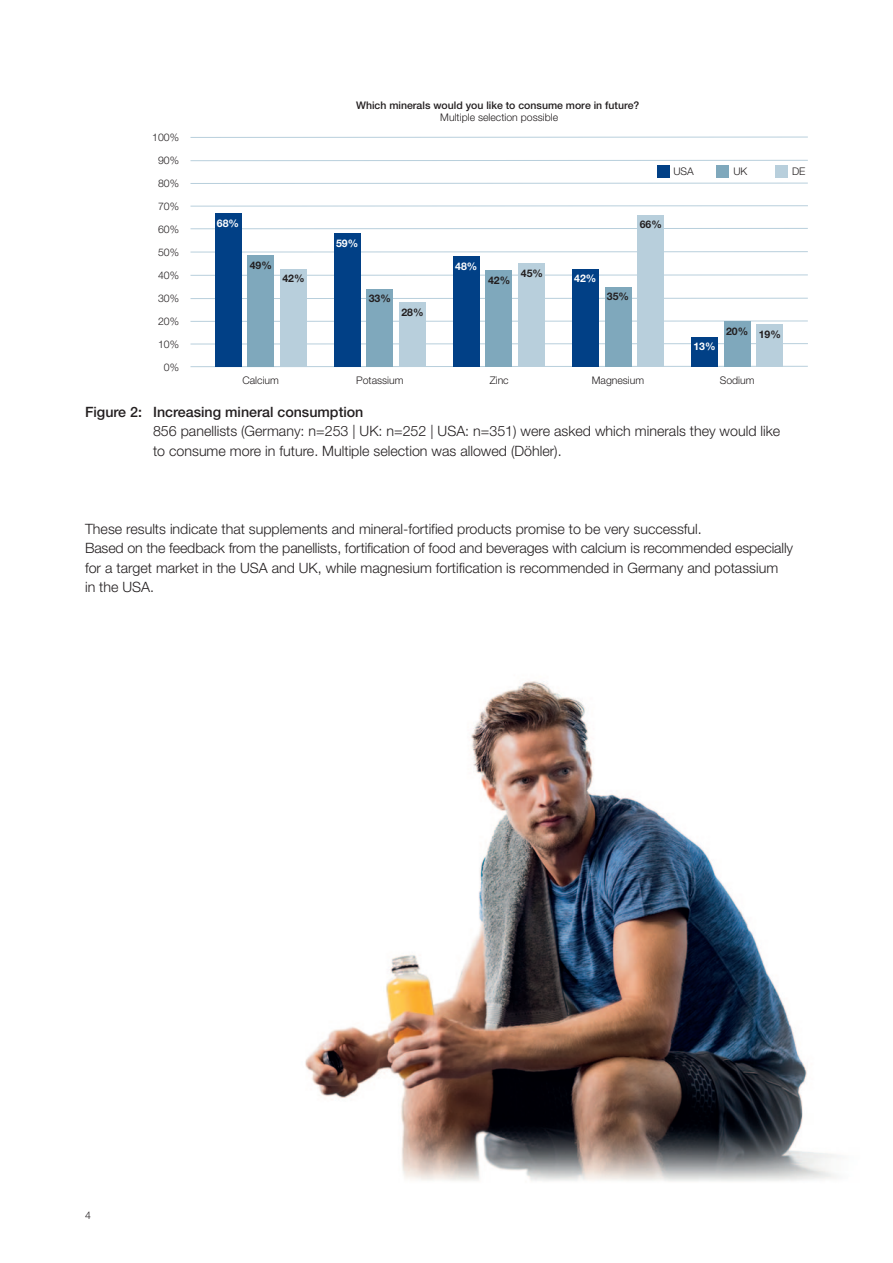
<style>
.page{position:relative;width:893px;height:1263px;background:#fff}
.page>*{position:absolute;margin:0;border:0;box-sizing:border-box;transform-origin:0 0}
.t1{font:300 14.25px/19.5px "Helvetica Neue";color:#231f20}
.t2{font:500 14.25px "Helvetica Neue";color:#231f20}
.t3{font:300 10.5px/23px "Helvetica Neue";color:#231f20;text-align:right}
.t4{font:500 10.5px/12.6px "Helvetica Neue";color:#231f20;text-align:center}
.t5{font:700 10.5px "Helvetica Neue";color:#231f20}
.t6{font:700 10.5px "Helvetica Neue";color:#fff}
.s1{font-weight:300}
</style>
<div class="page">
<img style="left:305px;top:681px;width:533px;height:501px">
<hr style="left:190px;top:366px;width:618px;height:1px;background:#b8cfdc">
<hr style="left:190px;top:321px;width:618px;height:1px;background:#b8cfdc">
<hr style="left:190px;top:343px;width:618px;height:1px;background:#b8cfdc">
<hr style="left:190px;top:298px;width:618px;height:1px;background:#b8cfdc">
<hr style="left:190px;top:275px;width:618px;height:1px;background:#b8cfdc">
<hr style="left:190px;top:251px;width:618px;height:1px;background:#b8cfdc">
<hr style="left:190px;top:228px;width:618px;height:1px;background:#b8cfdc">
<hr style="left:190px;top:183px;width:618px;height:1px;background:#b8cfdc">
<hr style="left:190px;top:205px;width:618px;height:1px;background:#b8cfdc">
<hr style="left:190px;top:160px;width:618px;height:1px;background:#b8cfdc">
<hr style="left:190px;top:137px;width:618px;height:1px;background:#b8cfdc">
<div style="left:657px;top:165px;width:12px;height:13px;background:#014086"></div>
<div style="left:716px;top:165px;width:12px;height:13px;background:#7fa8bc"></div>
<div style="left:775px;top:165px;width:12px;height:13px;background:#b8cfdc"></div>
<div style="left:247px;top:255px;width:27px;height:112px;background:#7fa8bc"></div>
<div style="left:215px;top:214px;width:26px;height:153px;background:#014086"></div>
<div style="left:280px;top:269px;width:27px;height:98px;background:#b8cfdc"></div>
<div style="left:366px;top:289px;width:27px;height:78px;background:#7fa8bc"></div>
<div style="left:334px;top:233px;width:27px;height:134px;background:#014086"></div>
<div style="left:399px;top:302px;width:27px;height:65px;background:#b8cfdc"></div>
<div style="left:485px;top:270px;width:27px;height:97px;background:#7fa8bc"></div>
<div style="left:453px;top:256px;width:27px;height:111px;background:#014086"></div>
<div style="left:518px;top:263px;width:27px;height:104px;background:#b8cfdc"></div>
<div style="left:605px;top:287px;width:26px;height:80px;background:#7fa8bc"></div>
<div style="left:572px;top:269px;width:27px;height:98px;background:#014086"></div>
<div style="left:637px;top:215px;width:27px;height:152px;background:#b8cfdc"></div>
<div style="left:724px;top:321px;width:27px;height:46px;background:#7fa8bc"></div>
<div style="left:691px;top:337px;width:27px;height:30px;background:#014086"></div>
<div style="left:756px;top:324px;width:27px;height:43px;background:#b8cfdc"></div>
<p class="t3" style="left:152px;top:127px;width:28px">100%<br>90%<br>80%<br>70%<br>60%<br>50%<br>40%<br>30%<br>20%<br>10%<br>0%</p>
<p class="t6" style="left:217px;top:220px;width:24px">68%</p>
<p class="t5" style="left:250px;top:261px;width:24px">49%</p>
<p class="t5" style="left:282px;top:275px;width:24px">42%</p>
<p class="t4" style="left:356px;top:100px;width:285px">Which minerals would you like to consume more in future?<br><span class="s1">Multiple selection possible</span></p>
<p class="t3" style="left:673px;top:161px;width:22px">USA</p>
<p class="t3" style="left:733px;top:161px;width:16px">UK</p>
<p class="t3" style="left:792px;top:161px;width:15px">DE</p>
<p class="t6" style="left:336px;top:239px;width:24px">59%</p>
<p class="t5" style="left:369px;top:295px;width:24px">33%</p>
<p class="t5" style="left:401px;top:308px;width:24px">28%</p>
<p class="t6" style="left:455px;top:262px;width:24px">48%</p>
<p class="t5" style="left:488px;top:276px;width:24px">42%</p>
<p class="t5" style="left:521px;top:269px;width:24px">45%</p>
<p class="t5" style="left:640px;top:221px;width:24px">66%</p>
<p class="t6" style="left:574px;top:275px;width:24px">42%</p>
<p class="t5" style="left:607px;top:293px;width:24px">35%</p>
<p class="t6" style="left:693px;top:343px;width:24px">13%</p>
<p class="t5" style="left:726px;top:329px;width:56px">20% 19%</p>
<p class="t3" style="left:242px;top:370px;width:38px">Calcium</p>
<p class="t3" style="left:356px;top:370px;width:49px">Potassium</p>
<p class="t3" style="left:490px;top:370px;width:21px">Zinc</p>
<p class="t3" style="left:592px;top:370px;width:54px">Magnesium</p>
<p class="t3" style="left:720px;top:370px;width:36px">Sodium</p>
<p class="t2" style="left:85px;top:406px;width:280px">Figure 2: Increasing mineral consumption</p>
<p class="t1" style="left:153px;top:423px;width:629px">856 panellists (Germany: n=253 | UK: n=252 | USA: n=351) were asked which minerals they would like</p>
<p class="t1" style="left:153px;top:442px;width:410px">to consume more in future. Multiple selection was allowed (Döhler).</p>
<p class="t1" style="left:85px;top:520px;width:618px">These results indicate that supplements and mineral-fortified products promise to be very successful.</p>
<p class="t1" style="left:85px;top:540px;width:710px">Based on the feedback from the panellists, fortification of food and beverages with calcium is recommended especially for a target market in the USA and UK, while magnesium fortification is recommended in Germany and potassium</p>
<p class="t1" style="left:85px;top:579px;width:71px">in the USA.</p>
<p class="t3" style="left:85px;top:1205px;width:7px">4</p>
</div>
